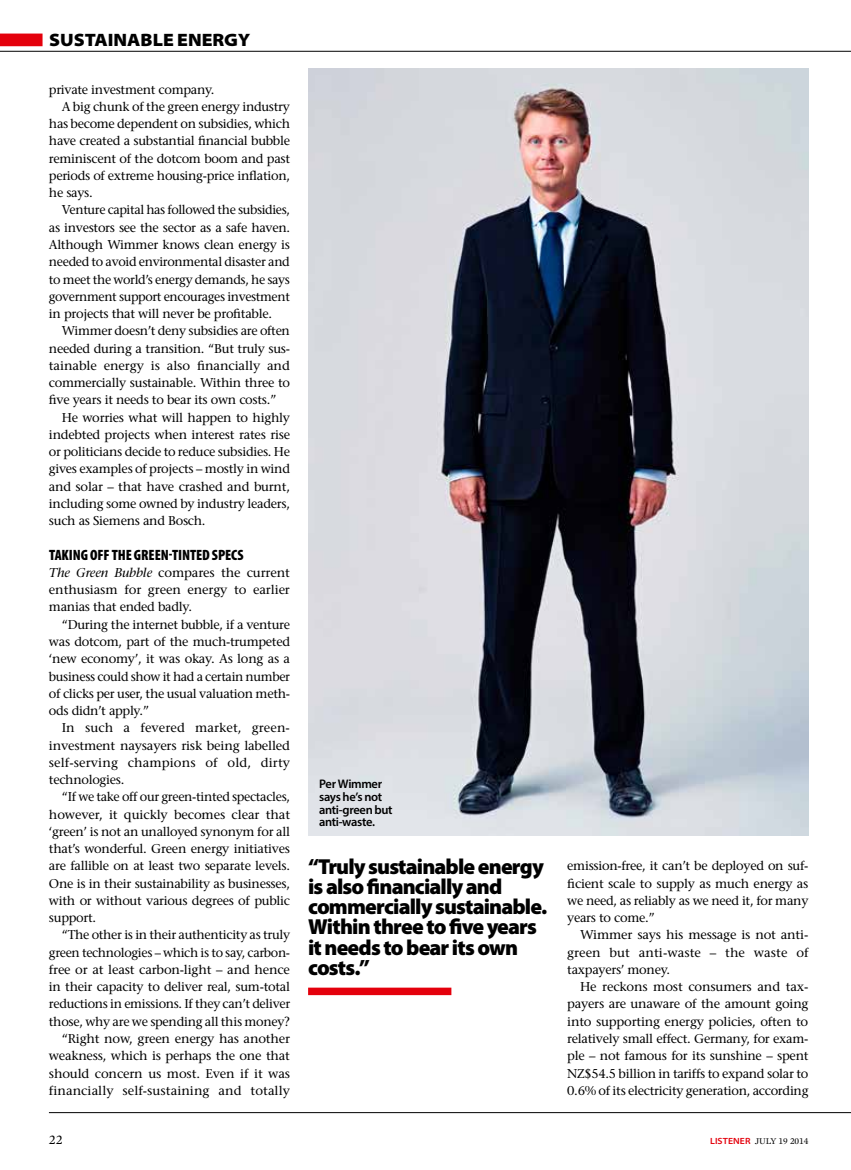
<style>
.page{position:relative;width:851px;height:1170px;background:#fff}
.page>*{position:absolute;margin:0;border:0;box-sizing:border-box;transform-origin:0 0}
.t1{font:900 21.75px/20.2px "Myriad Pro";letter-spacing:-.04em;color:#000}
.t2{font:900 semi-expanded 18px "Myriad Pro";color:#000}
.t3{font:900 condensed 15px "Myriad Pro";letter-spacing:-.005em;color:#000}
.t4{font:13.5px "Mercury Text G1";color:#000}
.t5{font:500 12.75px/17.2px "Stone Serif Std";letter-spacing:-.025em;color:#000;text-align:justify}
.t6{font:600 12.45px/12.8px "Myriad Pro";letter-spacing:-.03em;color:#000}
.t7{font:9px "Mercury Text G1";letter-spacing:-.01em;color:#000}
.s1{font-style:italic}
.s2{font-family:"Myriad Pro";font-weight:600;font-stretch:semi-expanded;color:#e4000c}
</style>
<div class="page">
<div style="left:0;top:34px;width:43px;height:12px;background:#e4000c"></div>
<hr style="left:49px;top:1112px;width:801px;height:1px;background:#000">
<hr style="left:0;top:51px;width:850px;height:1px;background:#000">
<div style="left:308px;top:987px;width:143px;height:8px;background:#e4000c"></div>
<img style="left:308px;top:68px;width:500px;height:767px">
<h2 class="t2" style="left:49px;top:29px;width:203px">SUSTAINABLE ENERGY</h2>
<p class="t5" style="left:49px;top:81px;width:167px">private investment company.</p>
<p class="t5" style="left:62px;top:98px;width:230px">A big chunk of the green energy industry</p>
<p class="t5" style="left:49px;top:115px;width:243px">has become dependent on subsidies, which</p>
<p class="t5" style="left:49px;top:132px;width:243px">have created a substantial financial bubble</p>
<p class="t5" style="left:49px;top:150px;width:243px">reminiscent of the dotcom boom and past</p>
<p class="t5" style="left:49px;top:167px;width:243px">periods of extreme housing-price inflation,</p>
<p class="t5" style="left:49px;top:184px;width:45px">he says.</p>
<p class="t5" style="left:62px;top:201px;width:230px">Venture capital has followed the subsidies,</p>
<p class="t5" style="left:49px;top:219px;width:243px">as investors see the sector as a safe haven.</p>
<p class="t5" style="left:49px;top:236px;width:243px">Although Wimmer knows clean energy is</p>
<p class="t5" style="left:49px;top:253px;width:242px">needed to avoid environmental disaster and</p>
<p class="t5" style="left:49px;top:270px;width:242px">to meet the world’s energy demands, he says</p>
<p class="t5" style="left:49px;top:288px;width:242px">government support encourages investment</p>
<p class="t5" style="left:49px;top:305px;width:225px">in projects that will never be profitable.</p>
<p class="t5" style="left:62px;top:322px;width:230px">Wimmer doesn’t deny subsidies are often</p>
<p class="t5" style="left:49px;top:339px;width:242px">needed during a transition. “But truly sus-</p>
<p class="t5" style="left:49px;top:357px;width:242px">tainable energy is also financially and</p>
<p class="t5" style="left:49px;top:374px;width:242px">commercially sustainable. Within three to</p>
<p class="t5" style="left:49px;top:391px;width:229px">five years it needs to bear its own costs.”</p>
<p class="t5" style="left:62px;top:408px;width:230px">He worries what will happen to highly</p>
<p class="t5" style="left:49px;top:426px;width:243px">indebted projects when interest rates rise</p>
<p class="t5" style="left:49px;top:443px;width:242px">or politicians decide to reduce subsidies. He</p>
<p class="t5" style="left:49px;top:460px;width:243px">gives examples of projects – mostly in wind</p>
<p class="t5" style="left:49px;top:477px;width:242px">and solar – that have crashed and burnt,</p>
<p class="t5" style="left:49px;top:495px;width:242px">including some owned by industry leaders,</p>
<p class="t5" style="left:49px;top:512px;width:158px">such as Siemens and Bosch.</p>
<p class="t3" style="left:49px;top:546px;width:196px">TAKING OFF THE GREEN-TINTED SPECS</p>
<p class="t5" style="left:49px;top:564px;width:242px"><span class="s1">The Green Bubble</span> compares the current enthusiasm for green energy to earlier manias that ended badly.</p>
<p class="t5" style="left:49px;top:615px;width:243px;text-indent:13px">“During the internet bubble, if a venture was dotcom, part of the much-trumpeted ‘new economy’, it was okay. As long as a business could show it had a certain number of clicks per user, the usual valuation meth&shy;ods didn’t apply.”</p>
<p class="t5" style="left:49px;top:719px;width:243px;text-indent:13px">In such a fevered market, green&shy;investment naysayers risk being labelled self-serving champions of old, dirty technologies.</p>
<p class="t5" style="left:49px;top:788px;width:243px;text-indent:13px">“If we take off our green-tinted spectacles, however, it quickly becomes clear that ‘green’ is not an unalloyed synonym for all that’s wonderful. Green energy initiatives are fallible on at least two separate levels.<br>One is in their sustainability as businesses, with or without various degrees of public support.</p>
<p class="t5" style="left:49px;top:926px;width:243px;text-align:right">“The other is in their authenticity as truly green technologies – which is to say, carbon&shy;free or at least carbon-light – and hence in their capacity to deliver real, sum-total reductions in emissions. If they can’t deliver those, why are we spending all this money? “Right now, green energy has another weakness, which is perhaps the one that should concern us most. Even if it was financially self-sustaining and totally</p>
<p class="t6" style="left:319px;top:777px;width:75px">Per Wimmer says he’s not anti-green but anti-waste.</p>
<h1 class="t1" style="left:308px;top:856px;width:241px">“Truly sustainable energy is also financially and commercially sustainable.<br>Within three to five years it needs to bear its own costs.”</h1>
<p class="t5" style="left:567px;top:857px;width:243px">emission-free, it can’t be deployed on suf&shy;ficient scale to supply as much energy as we need, as reliably as we need it, for many years to come.”</p>
<p class="t5" style="left:567px;top:926px;width:243px;text-indent:13px">Wimmer says his message is not anti&shy;green but anti-waste – the waste of taxpayers’ money.</p>
<p class="t5" style="left:567px;top:978px;width:243px;text-indent:13px">He reckons most consumers and tax&shy;payers are unaware of the amount going into supporting energy policies, often to relatively small effect. Germany, for exam&shy;ple – not famous for its sunshine – spent NZ$54.5 billion in tariffs to expand solar to 0.6% of its electricity generation, according</p>
<p class="t4" style="left:49px;top:1130px;width:15px">22</p>
<p class="t7" style="left:710px;top:1134px;width:100px"><span class="s2">LISTENER</span> JULY 19 2014</p>
</div>
